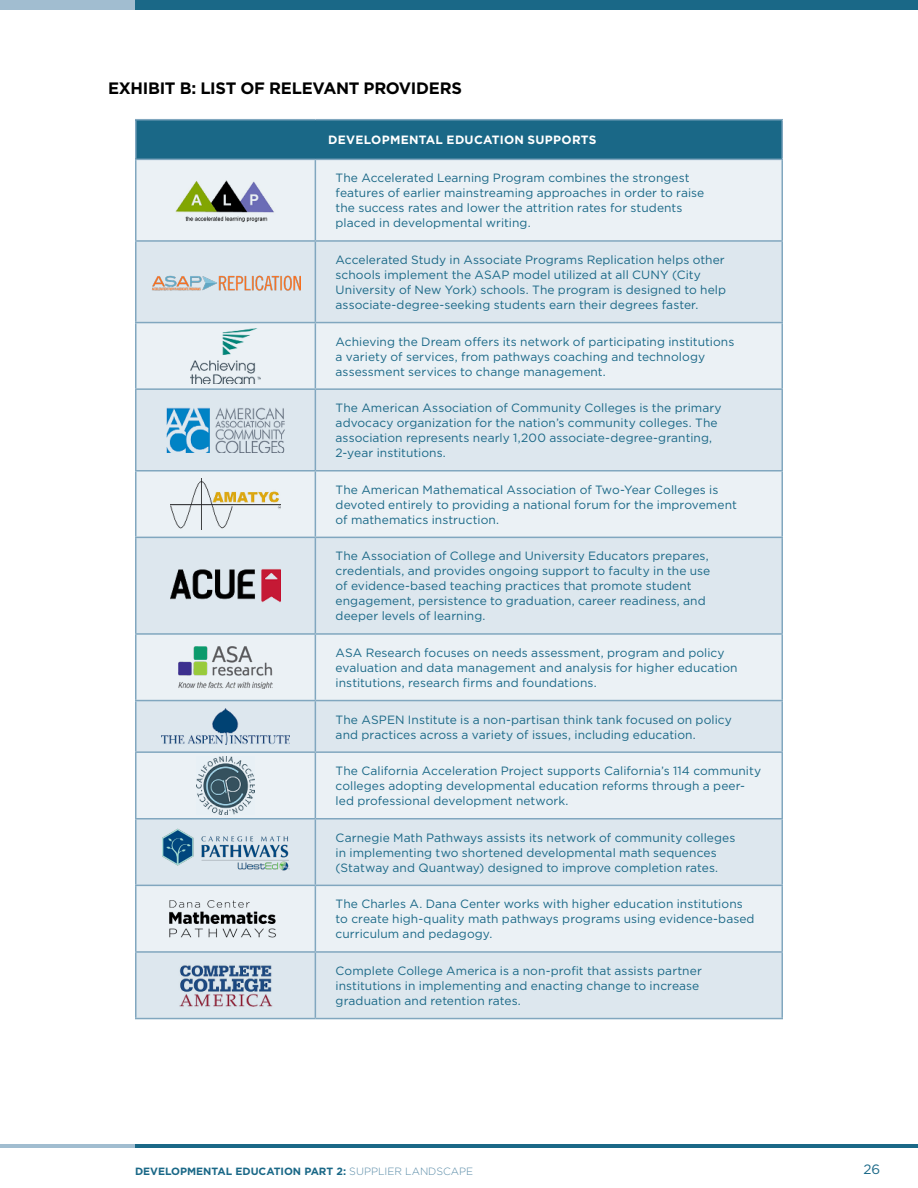
<style>
.page{position:relative;width:918px;height:1188px;background:#fff}
.page>*{position:absolute;margin:0;border:0;box-sizing:border-box;transform-origin:0 0}
.t1{font:700 16.5px "Gotham";letter-spacing:-.02em;color:#000}
.t2{font:13.5px "Gotham";color:#1a6887}
.t3{font:12px/15px "Gotham";letter-spacing:.005em;color:#1a6887}
.t4{font:700 12px "Gotham";letter-spacing:.02em;color:#fff}
.t5{font:700 10.5px "Gotham";color:#1a6887}
.s1{font-weight:300;color:#598ba7}
</style>
<div class="page">
<hr style="left:135px;top:1144px;width:783px;height:4px;background:#1a6887">
<hr style="left:0;top:1144px;width:135px;height:4px;background:#a1bdd0">
<div style="left:135px;top:0;width:783px;height:9px;background:#1a6887"></div>
<div style="left:0;top:0;width:135px;height:9px;background:#a1bdd0"></div>
<div style="left:136px;top:120px;width:646px;height:39px;background:#1a6887"></div>
<div style="left:136px;top:160px;width:646px;height:80px;background:#ebf1f5"></div>
<svg style="left:136px;top:242px;width:646px;height:776px;background:#e2eaf0"></svg>
<hr style="left:135px;top:119px;width:180px;height:1px;background:#81a7bf">
<hr style="left:135px;top:120px;width:1px;height:39px;background:#81a7bf">
<hr style="left:315px;top:119px;width:468px;height:1px;background:#81a7bf">
<hr style="left:782px;top:120px;width:1px;height:39px;background:#81a7bf">
<hr style="left:135px;top:159px;width:180px;height:1px;background:#81a7bf">
<hr style="left:315px;top:159px;width:468px;height:1px;background:#81a7bf">
<hr style="left:135px;top:160px;width:1px;height:80px;background:#81a7bf">
<hr style="left:135px;top:322px;width:180px;height:1px;background:#81a7bf">
<hr style="left:135px;top:323px;width:1px;height:65px;background:#81a7bf">
<hr style="left:135px;top:470px;width:180px;height:2px;background:#81a7bf">
<hr style="left:135px;top:472px;width:1px;height:65px;background:#81a7bf">
<hr style="left:135px;top:633px;width:180px;height:2px;background:#81a7bf">
<hr style="left:135px;top:635px;width:1px;height:65px;background:#81a7bf">
<hr style="left:135px;top:700px;width:180px;height:1px;background:#81a7bf">
<hr style="left:135px;top:701px;width:1px;height:50px;background:#81a7bf">
<hr style="left:135px;top:818px;width:180px;height:2px;background:#81a7bf">
<hr style="left:135px;top:820px;width:1px;height:65px;background:#81a7bf">
<hr style="left:135px;top:951px;width:180px;height:2px;background:#81a7bf">
<hr style="left:135px;top:953px;width:1px;height:65px;background:#81a7bf">
<hr style="left:315px;top:160px;width:1px;height:80px;background:#81a7bf">
<hr style="left:782px;top:160px;width:1px;height:80px;background:#81a7bf">
<hr style="left:315px;top:322px;width:468px;height:1px;background:#81a7bf">
<hr style="left:315px;top:323px;width:1px;height:65px;background:#81a7bf">
<hr style="left:782px;top:323px;width:1px;height:65px;background:#81a7bf">
<hr style="left:315px;top:470px;width:468px;height:2px;background:#81a7bf">
<hr style="left:315px;top:472px;width:1px;height:65px;background:#81a7bf">
<hr style="left:782px;top:472px;width:1px;height:65px;background:#81a7bf">
<hr style="left:315px;top:633px;width:468px;height:2px;background:#81a7bf">
<hr style="left:315px;top:635px;width:1px;height:65px;background:#81a7bf">
<hr style="left:782px;top:635px;width:1px;height:65px;background:#81a7bf">
<hr style="left:315px;top:700px;width:468px;height:1px;background:#81a7bf">
<hr style="left:315px;top:701px;width:1px;height:50px;background:#81a7bf">
<hr style="left:782px;top:701px;width:1px;height:50px;background:#81a7bf">
<hr style="left:315px;top:818px;width:468px;height:2px;background:#81a7bf">
<hr style="left:315px;top:820px;width:1px;height:65px;background:#81a7bf">
<hr style="left:782px;top:820px;width:1px;height:65px;background:#81a7bf">
<hr style="left:315px;top:951px;width:468px;height:2px;background:#81a7bf">
<hr style="left:315px;top:953px;width:1px;height:65px;background:#81a7bf">
<hr style="left:782px;top:953px;width:1px;height:65px;background:#81a7bf">
<hr style="left:135px;top:240px;width:180px;height:2px;background:#81a7bf">
<hr style="left:135px;top:242px;width:1px;height:80px;background:#81a7bf">
<hr style="left:135px;top:388px;width:180px;height:2px;background:#81a7bf">
<hr style="left:135px;top:390px;width:1px;height:80px;background:#81a7bf">
<hr style="left:135px;top:537px;width:180px;height:1px;background:#81a7bf">
<hr style="left:135px;top:538px;width:1px;height:95px;background:#81a7bf">
<hr style="left:135px;top:751px;width:180px;height:2px;background:#81a7bf">
<hr style="left:135px;top:753px;width:1px;height:65px;background:#81a7bf">
<hr style="left:135px;top:885px;width:180px;height:1px;background:#81a7bf">
<hr style="left:135px;top:886px;width:1px;height:65px;background:#81a7bf">
<hr style="left:135px;top:1018px;width:180px;height:1px;background:#81a7bf">
<hr style="left:315px;top:240px;width:468px;height:2px;background:#81a7bf">
<hr style="left:315px;top:242px;width:1px;height:80px;background:#81a7bf">
<hr style="left:782px;top:242px;width:1px;height:80px;background:#81a7bf">
<hr style="left:315px;top:388px;width:468px;height:2px;background:#81a7bf">
<hr style="left:315px;top:390px;width:1px;height:80px;background:#81a7bf">
<hr style="left:782px;top:390px;width:1px;height:80px;background:#81a7bf">
<hr style="left:315px;top:537px;width:468px;height:1px;background:#81a7bf">
<hr style="left:315px;top:538px;width:1px;height:95px;background:#81a7bf">
<hr style="left:782px;top:538px;width:1px;height:95px;background:#81a7bf">
<hr style="left:315px;top:751px;width:468px;height:2px;background:#81a7bf">
<hr style="left:315px;top:753px;width:1px;height:65px;background:#81a7bf">
<hr style="left:782px;top:753px;width:1px;height:65px;background:#81a7bf">
<hr style="left:315px;top:885px;width:468px;height:1px;background:#81a7bf">
<hr style="left:315px;top:886px;width:1px;height:65px;background:#81a7bf">
<hr style="left:782px;top:886px;width:1px;height:65px;background:#81a7bf">
<hr style="left:315px;top:1018px;width:468px;height:1px;background:#81a7bf">
<img style="left:170px;top:177px;width:111px;height:47px">
<img style="left:151px;top:273px;width:149px;height:20px">
<img style="left:191px;top:328px;width:69px;height:56px">
<img style="left:160px;top:408px;width:132px;height:44px">
<img style="left:170px;top:479px;width:111px;height:50px">
<img style="left:170px;top:568px;width:111px;height:35px">
<img style="left:179px;top:646px;width:93px;height:42px">
<img style="left:162px;top:708px;width:127px;height:36px">
<img style="left:197px;top:757px;width:57px;height:57px">
<img style="left:151px;top:820px;width:149px;height:57px">
<img style="left:162px;top:886px;width:145px;height:54px">
<img style="left:174px;top:953px;width:104px;height:65px">
<h1 class="t1" style="left:108px;top:77px;width:355px">EXHIBIT B: LIST OF RELEVANT PROVIDERS</h1>
<p class="t4" style="left:328px;top:132px;width:270px">DEVELOPMENTAL EDUCATION SUPPORTS</p>
<p class="t3" style="left:336px;top:170px;width:370px">The Accelerated Learning Program combines the strongest features of earlier mainstreaming approaches in order to raise the success rates and lower the attrition rates for students placed in developmental writing.</p>
<p class="t3" style="left:336px;top:252px;width:392px">Accelerated Study in Associate Programs Replication helps other schools implement the ASAP model utilized at all CUNY (City University of New York) schools. The program is designed to help associate-degree-seeking students earn their degrees faster.</p>
<p class="t3" style="left:336px;top:334px;width:400px">Achieving the Dream offers its network of participating institutions a variety of services, from pathways coaching and technology assessment services to change management.</p>
<p class="t3" style="left:336px;top:400px;width:388px">The American Association of Community Colleges is the primary advocacy organization for the nation’s community colleges. The association represents nearly 1,200 associate-degree-granting, 2-year institutions.</p>
<p class="t3" style="left:336px;top:482px;width:403px">The American Mathematical Association of Two-Year Colleges is devoted entirely to providing a national forum for the improvement of mathematics instruction.</p>
<p class="t3" style="left:336px;top:548px;width:376px">The Association of College and University Educators prepares, credentials, and provides ongoing support to faculty in the use of evidence-based teaching practices that promote student engagement, persistence to graduation, career readiness, and deeper levels of learning.</p>
<p class="t3" style="left:336px;top:645px;width:404px">ASA Research focuses on needs assessment, program and policy evaluation and data management and analysis for higher education institutions, research firms and foundations.</p>
<p class="t3" style="left:336px;top:712px;width:398px">The ASPEN Institute is a non-partisan think tank focused on policy and practices across a variety of issues, including education.</p>
<p class="t3" style="left:336px;top:763px;width:427px">The California Acceleration Project supports California’s 114 community colleges adopting developmental education reforms through a peer&shy;led professional development network.</p>
<p class="t3" style="left:336px;top:830px;width:401px">Carnegie Math Pathways assists its network of community colleges in implementing two shortened developmental math sequences (Statway and Quantway) designed to improve completion rates.</p>
<p class="t3" style="left:336px;top:896px;width:421px">The Charles A. Dana Center works with higher education institutions to create high-quality math pathways programs using evidence-based curriculum and pedagogy.</p>
<p class="t3" style="left:336px;top:963px;width:368px">Complete College America is a non-profit that assists partner institutions in implementing and enacting change to increase graduation and retention rates.</p>
<p class="t5" style="left:135px;top:1164px;width:340px">DEVELOPMENTAL EDUCATION PART 2: <span class="s1">SUPPLIER LANDSCAPE</span></p>
<p class="t2" style="left:864px;top:1160px;width:18px">26</p>
</div>
